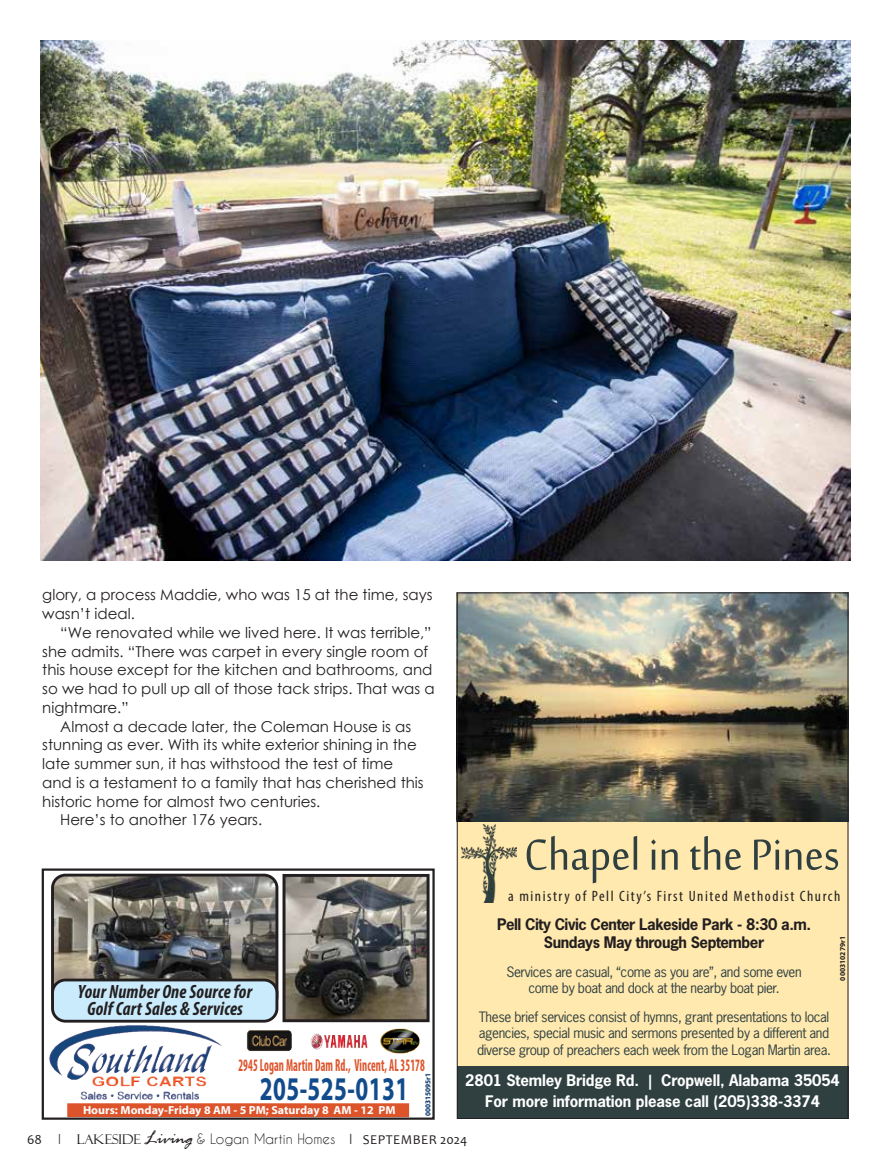
<style>
.page{position:relative;width:891px;height:1161px;background:#fff}
.page>*{position:absolute;margin:0;border:0;box-sizing:border-box;transform-origin:0 0}
.t1{font:60px "Sakkal Majalla";color:#304040;scale:.9 1}
.t2{font:700 33.3px "Myriad Pro";letter-spacing:.02em;color:#114b8b;scale:.7 1}
.t3{font:italic 700 condensed 19.35px/17.5px "Myriad Pro";letter-spacing:.01em;color:#231f20;text-align:center;scale:.95 1}
.t4{font:700 condensed 17.55px "Myriad Pro";letter-spacing:.01em;color:#dd532a;scale:.64 1}
.t5{font:15px/18.8px "Century Gothic";color:#231f20}
.t6{font:700 15px/21px "News Gothic";letter-spacing:-.01em;color:#fff;text-align:center}
.t7{font:700 15px/18px "News Gothic";letter-spacing:-.03em;color:#231f20;text-align:center}
.t8{font:condensed 15px "Myriad Pro";letter-spacing:.1em;color:#231f20}
.t9{font:13.5px/16.5px "News Gothic";letter-spacing:-.03em;color:#304040;text-align:center}
.t10{font:13.5px "Caviar Dreams";color:#231f20}
.t11{font:700 11.7px "Myriad Pro";color:#fff}
.t12{font:700 7.5px "Myriad Pro";color:#003365}
.t13{font:700 7.5px "Myriad Pro";color:#231f20}
.s1{font-family:"Candara"}
.s2{font-family:"Goudy"}
.s3{font-family:"Felix Titling"}
.s4{font-family:"Rage";font-style:italic;font-size:19.5px}
.s5{font-family:"Helvetica";font-stretch:condensed}
</style>
<div class="page">
<img style="left:55px;top:875px;width:222px;height:110px">
<div style="left:51px;top:874px;width:227px;height:137px;border:3px solid #231f20;border-radius:13px"></div>
<img style="left:102px;top:1091px;width:97px;height:9px">
<div style="left:68px;top:1104px;width:340px;height:12px;background:#dd532a"></div>
<div style="left:67px;top:1103px;width:342px;height:14px;border:1px solid #dd532a"></div>
<img style="left:311px;top:1034px;width:12px;height:15px">
<img style="left:247px;top:1030px;width:45px;height:21px">
<img style="left:380px;top:1029px;width:40px;height:24px">
<div style="left:53px;top:980px;width:224px;height:41px;background:#c9ebfc;border-radius:13px"></div>
<div style="left:51px;top:979px;width:227px;height:44px;border:3px solid #231f20;border-radius:13px"></div>
<img style="left:287px;top:878px;width:139px;height:140px">
<div style="left:283px;top:874px;width:147px;height:148px;border:3px solid #231f20"></div>
<div style="left:42px;top:868px;width:393px;height:252px;border:2px solid #231f20"></div>
<div style="left:457px;top:1064px;width:391px;height:55px;background:#304040"></div>
<div style="left:457px;top:822px;width:391px;height:243px;background:#ffe9af"></div>
<img style="left:459px;top:594px;width:387px;height:227px">
<img style="left:461px;top:824px;width:55px;height:78px">
<img style="left:40px;top:40px;width:810px;height:520px">
<p class="t5" style="left:42px;top:585px;width:392px">glory, a process Maddie, who was 15 at the time, says wasn’t ideal.</p>
<p class="t5" style="left:60px;top:623px;width:373px">“We renovated while we lived here. It was terrible,”</p>
<p class="t5" style="left:42px;top:642px;width:388px">she admits. “There was carpet in every single room of</p>
<p class="t5" style="left:42px;top:660px;width:392px">this house except for the kitchen and bathrooms, and</p>
<p class="t5" style="left:42px;top:679px;width:394px">so we had to pull up all of those tack strips. That was a</p>
<p class="t5" style="left:42px;top:698px;width:88px">nightmare.”</p>
<p class="t5" style="left:60px;top:717px;width:353px">Almost a decade later, the Coleman House is as</p>
<p class="t5" style="left:42px;top:735px;width:376px">stunning as ever. With its white exterior shining in the</p>
<p class="t5" style="left:42px;top:754px;width:353px">late summer sun, it has withstood the test of time</p>
<p class="t5" style="left:42px;top:773px;width:383px">and is a testament to a family that has cherished this</p>
<p class="t5" style="left:42px;top:792px;width:280px">historic home for almost two centuries.</p>
<p class="t5" style="left:60px;top:810px;width:204px">Here’s to another 176 years.</p>
<p class="t3" style="left:78px;top:982px;width:185px">Your Number One Source for<br>Golf Cart Sales &amp; Services</p>
<h1 class="t1" style="left:524px;top:822px;width:352px">Chapel in the Pines</h1>
<p class="t7" style="left:497px;top:915px;width:316px">Pell City Civic Center Lakeside Park - 8:30 a.m.<br>Sundays May through September</p>
<p class="t9" style="left:506px;top:963px;width:297px">Services are casual, “come as you are”, and some even come by boat and dock at the nearby boat pier.</p>
<p class="t9" style="left:477px;top:1008px;width:355px;text-align:left">These brief services consist of hymns, grant presentations to local agencies, special music and sermons presented by a different and diverse group of preachers each week from the Logan Martin area.</p>
<p class="t8" style="left:508px;top:887px;width:334px">a ministry of Pell City’s First United Methodist Church</p>
<p class="t13" style="left:838px;top:981px;width:46px;rotate:-90deg">000310279r1</p>
<p class="t4" style="left:238px;top:1055px;width:293px">2945 Logan Martin Dam Rd., Vincent, AL 35178</p>
<h2 class="t2" style="left:260px;top:1067px;width:214px">205-525-0131</h2>
<p class="t11" style="left:83px;top:1102px;width:314px">Hours: Monday-Friday 8 AM - 5 PM; Saturday 8 AM - 12 PM</p>
<p class="t12" style="left:423px;top:1116px;width:45px;rotate:-90deg">000315095r1</p>
<p class="t6" style="left:465px;top:1070px;width:376px">2801 Stemley Bridge Rd. | Cropwell, Alabama 35054<br>For more information please call (205)338-3374</p>
<p class="t10" style="left:27px;top:1131px;width:442px"><span class="s1">68</span> <span class="s2">|</span> <span class="s3">LAKESIDE</span> <span class="s4">Living</span> &amp; Logan Martin Homes <span class="s5">|</span> <span class="s1">SEPTEMBER 2024</span></p>
</div>
